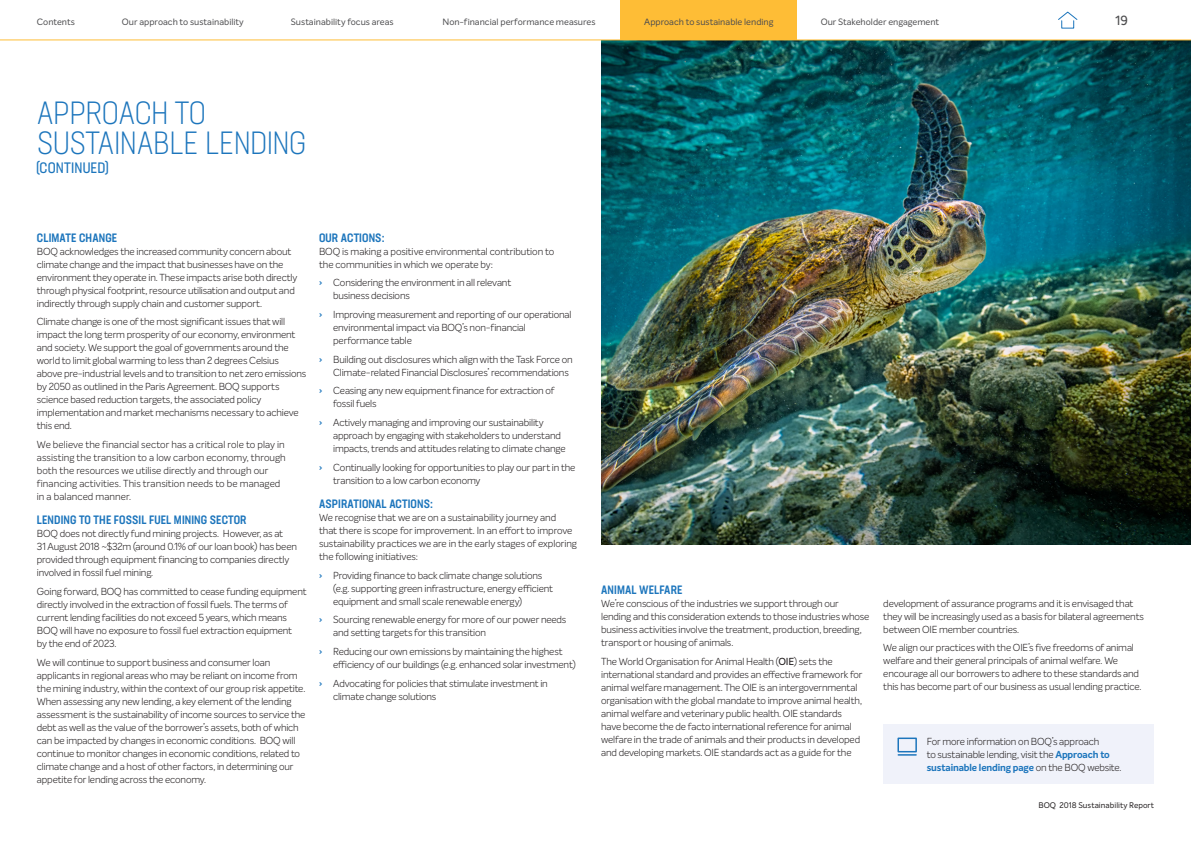
<style>
.page{position:relative;width:1191px;height:842px;background:#fff}
.page>*{position:absolute;margin:0;border:0;box-sizing:border-box;transform-origin:0 0}
.t1{font:300 condensed 32px/30px "Neusa Next Pro";letter-spacing:-.01em;color:#1c75bc}
.t2{font:condensed 15px "Neusa Next Pro";letter-spacing:.005em;color:#1c75bc}
.t3{font:500 13px "Intelo";color:#4d4d4f}
.t4{font:500 condensed 12px "Neusa Next Pro";letter-spacing:.01em;color:#1c75bc}
.t5{font:300 10px/13px "Intelo";letter-spacing:-.015em;color:#231f20}
.t6{font:300 10px/13px "Intelo";letter-spacing:.005em;color:#231f20}
.t7{font:9px "Intelo";color:#4d4d4f}
.t8{font:8px "Intelo";letter-spacing:.005em;color:#231f20}
.s1{font-weight:700;color:#1c75bc}
.s2{font-weight:500}
</style>
<div class="page">
<div style="left:620px;top:0;width:177px;height:40px;background:#febd36"></div>
<div style="left:883px;top:725px;width:271px;height:59px;background:#f0f2fa"></div>
<div style="left:897px;top:737px;width:20px;height:15px;border:2px solid #1c75bc"></div>
<svg style="left:898px;top:754px;width:18px;height:2px"></svg>
<svg style="left:1058px;top:11px;width:20px;height:18px"></svg>
<img style="left:601px;top:41px;width:590px;height:503px">
<hr style="left:0;top:40px;width:1191px;height:1px;background:#febd36">
<p class="t7" style="left:37px;top:16px;width:40px">Contents</p>
<p class="t7" style="left:122px;top:16px;width:123px">Our approach to sustainability</p>
<p class="t7" style="left:291px;top:16px;width:104px">Sustainability focus areas</p>
<p class="t7" style="left:442px;top:16px;width:154px">Non-financial performance measures</p>
<p class="t7" style="left:644px;top:16px;width:131px">Approach to sustainable lending</p>
<p class="t7" style="left:820px;top:16px;width:120px">Our Stakeholder engagement</p>
<h1 class="t1" style="left:37px;top:97px;width:271px">APPROACH TO<br>SUSTAINABLE LENDING</h1>
<h2 class="t2" style="left:36px;top:159px;width:74px">(CONTINUED)</h2>
<h3 class="t3" style="left:1115px;top:12px;width:14px">19</h3>
<p class="t4" style="left:37px;top:230px;width:82px">CLIMATE CHANGE</p>
<p class="t5" style="left:37px;top:245px;width:262px">BOQ acknowledges the increased community concern about climate change and the impact that businesses have on the environment they operate in. These impacts arise both directly through physical footprint, resource utilisation and output and indirectly through supply chain and customer support.</p>
<p class="t5" style="left:37px;top:315px;width:271px">Climate change is one of the most significant issues that will impact the long term prosperity of our economy, environment and society. We support the goal of governments around the world to limit global warming to less than 2 degrees Celsius above pre-industrial levels and to transition to net zero emissions by 2050 as outlined in the Paris Agreement. BOQ supports science based reduction targets, the associated policy implementation and market mechanisms necessary to achieve this end.</p>
<p class="t6" style="left:37px;top:438px;width:250px">We believe the financial sector has a critical role to play in assisting the transition to a low carbon economy, through both the resources we utilise directly and through our financing activities. This transition needs to be managed in a balanced manner.</p>
<p class="t4" style="left:37px;top:513px;width:211px">LENDING TO THE FOSSIL FUEL MINING SECTOR</p>
<p class="t5" style="left:37px;top:527px;width:262px">BOQ does not directly fund mining projects. However, as at<br>31 August 2018 ~$32m (around 0.1% of our loan book) has been provided through equipment financing to companies directly involved in fossil fuel mining.</p>
<p class="t5" style="left:37px;top:585px;width:271px">Going forward, BOQ has committed to cease funding equipment directly involved in the extraction of fossil fuels. The terms of current lending facilities do not exceed 5 years, which means BOQ will have no exposure to fossil fuel extraction equipment<br>by the end of 2023.</p>
<p class="t5" style="left:37px;top:656px;width:270px">We will continue to support business and consumer loan applicants in regional areas who may be reliant on income from the mining industry, within the context of our group risk appetite.<br>When assessing any new lending, a key element of the lending assessment is the sustainability of income sources to service the debt as well as the value of the borrower’s assets, both of which can be impacted by changes in economic conditions. BOQ will continue to monitor changes in economic conditions, related to climate change and a host of other factors, in determining our appetite for lending across the economy.</p>
<p class="t4" style="left:319px;top:230px;width:67px">OUR ACTIONS:</p>
<p class="t5" style="left:319px;top:245px;width:237px">BOQ is making a positive environmental contribution to the communities in which we operate by:</p>
<p class="t5" style="left:333px;top:276px;width:179px;text-indent:-14px"><span class="s1">›</span> Considering the environment in all relevant business decisions</p>
<p class="t5" style="left:333px;top:308px;width:240px;text-indent:-14px"><span class="s1">›</span> Improving measurement and reporting of our operational environmental impact via BOQ’s non-financial performance table</p>
<p class="t5" style="left:333px;top:353px;width:241px;text-indent:-14px"><span class="s1">›</span> Building out disclosures which align with the Task Force on<br>Climate-related Financial Disclosures’ recommendations</p>
<p class="t5" style="left:333px;top:384px;width:223px;text-indent:-14px"><span class="s1">›</span> Ceasing any new equipment finance for extraction of fossil fuels</p>
<p class="t5" style="left:333px;top:416px;width:234px;text-indent:-14px"><span class="s1">›</span> Actively managing and improving our sustainability approach by engaging with stakeholders to understand impacts, trends and attitudes relating to climate change</p>
<p class="t5" style="left:333px;top:461px;width:244px;text-indent:-14px"><span class="s1">›</span> Continually looking for opportunities to play our part in the transition to a low carbon economy</p>
<p class="t4" style="left:319px;top:496px;width:115px">ASPIRATIONAL ACTIONS:</p>
<p class="t5" style="left:319px;top:511px;width:259px">We recognise that we are on a sustainability journey and<br>that there is scope for improvement. In an effort to improve sustainability practices we are in the early stages of exploring the following initiatives:</p>
<p class="t5" style="left:333px;top:569px;width:221px;text-indent:-14px"><span class="s1">›</span> Providing finance to back climate change solutions (e.g. supporting green infrastructure, energy efficient equipment and small scale renewable energy)</p>
<p class="t5" style="left:333px;top:613px;width:235px;text-indent:-14px"><span class="s1">›</span> Sourcing renewable energy for more of our power needs and setting targets for this transition</p>
<p class="t5" style="left:333px;top:645px;width:244px;text-indent:-14px"><span class="s1">›</span> Reducing our own emissions by maintaining the highest efficiency of our buildings (e.g. enhanced solar investment)</p>
<p class="t5" style="left:333px;top:677px;width:216px;text-indent:-14px"><span class="s1">›</span> Advocating for policies that stimulate investment in climate change solutions</p>
<p class="t4" style="left:601px;top:582px;width:83px">ANIMAL WELFARE</p>
<p class="t5" style="left:601px;top:597px;width:269px">We’re conscious of the industries we support through our lending and this consideration extends to those industries whose business activities involve the treatment, production, breeding, transport or housing of animals.</p>
<p class="t5" style="left:601px;top:655px;width:263px">The World Organisation for Animal Health (<span class="s2">OIE</span>) sets the international standard and provides an effective framework for animal welfare management. The OIE is an intergovernmental organisation with the global mandate to improve animal health, animal welfare and veterinary public health. OIE standards have become the de facto international reference for animal welfare in the trade of animals and their products in developed and developing markets. OIE standards act as a guide for the</p>
<p class="t5" style="left:883px;top:596px;width:262px">development of assurance programs and it is envisaged that they will be increasingly used as a basis for bilateral agreements between OIE member countries.</p>
<p class="t5" style="left:883px;top:641px;width:259px">We align our practices with the OIE’s five freedoms of animal welfare and their general principals of animal welfare. We encourage all our borrowers to adhere to these standards and this has become part of our business as usual lending practice.</p>
<p class="t5" style="left:926px;top:735px;width:196px">For more information on BOQ’s approach<br>to sustainable lending, visit the <span class="s1">Approach to sustainable lending page</span> on the BOQ website.</p>
<p class="t8" style="left:1038px;top:800px;width:117px">BOQ 2018 Sustainability Report</p>
</div>
